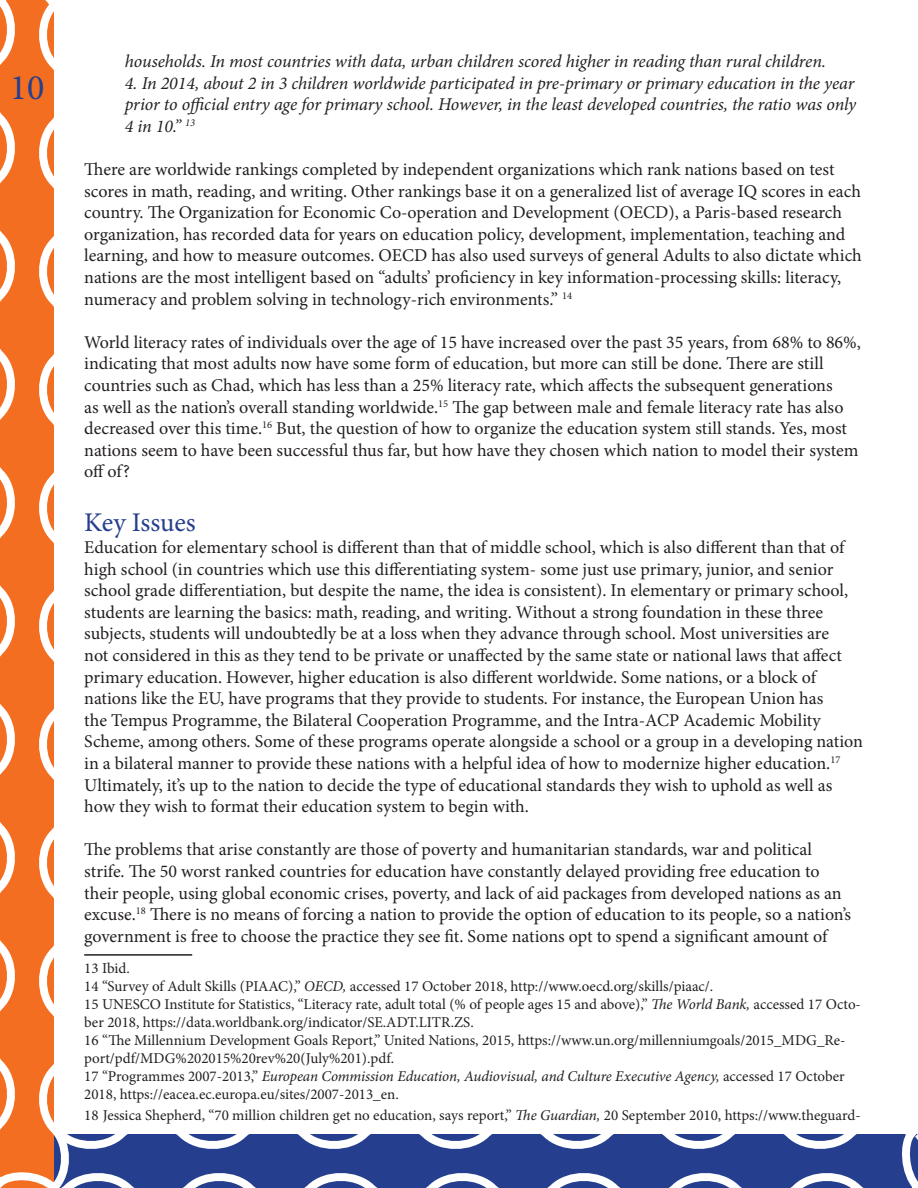
<style>
.page{position:relative;width:918px;height:1188px;background:#fff}
.page>*{position:absolute;margin:0;border:0;box-sizing:border-box;transform-origin:0 0}
.t1{font:36px "Minion Pro";color:#253f8e}
.t2{font:27px "Minion Pro";letter-spacing:-.005em;color:#253f8e}
.t3{font:18px/21.6px "Minion Pro";color:#231f20}
.t4{font:italic 18px/21.6px "Minion Pro";letter-spacing:-.01em;color:#231f20;text-align:justify}
.t5{font:15px/18px "Minion Pro";color:#231f20}
.s1{font-style:italic}
</style>
<div class="page">
<svg style="left:80px;top:1134px;width:827px;height:54px;background:#485da0"></svg>
<svg style="left:907px;top:1134px;width:11px;height:54px"></svg>
<svg style="left:0;top:0;width:80px;height:1188px"></svg>
<hr style="left:84px;top:954px;width:108px;height:2px;background:#231f20">
<h1 class="t1" style="left:10px;top:63px;width:36px">10</h1>
<p class="t4" style="left:125px;top:51px;width:703px">households. In most countries with data, urban children scored higher in reading than rural children.</p>
<p class="t4" style="left:125px;top:72px;width:733px">4. In 2014, about 2 in 3 children worldwide participated in pre-primary or primary education in the year prior to official entry age for primary school. However, in the least developed countries, the ratio was only 4 in 10.” <sup>13</sup></p>
<p class="t3" style="left:84px;top:159px;width:779px">There are worldwide rankings completed by independent organizations which rank nations based on test scores in math, reading, and writing. Other rankings base it on a generalized list of average IQ scores in each country. The Organization for Economic Co-operation and Development (OECD), a Paris-based research organization, has recorded data for years on education policy, development, implementation, teaching and learning, and how to measure outcomes. OECD has also used surveys of general Adults to also dictate which nations are the most intelligent based on “adults’ proficiency in key information-processing skills: literacy, numeracy and problem solving in technology-rich environments.” <sup>14</sup></p>
<p class="t3" style="left:84px;top:331px;width:778px">World literacy rates of individuals over the age of 15 have increased over the past 35 years, from 68% to 86%, indicating that most adults now have some form of education, but more can still be done. There are still countries such as Chad, which has less than a 25% literacy rate, which affects the subsequent generations<br>as well as the nation’s overall standing worldwide.<sup>15</sup> The gap between male and female literacy rate has also decreased over this time.<sup>16</sup> But, the question of how to organize the education system still stands. Yes, most nations seem to have been successful thus far, but how have they chosen which nation to model their system off of?</p>
<p class="t2" style="left:84px;top:505px;width:113px">Key Issues</p>
<p class="t3" style="left:84px;top:537px;width:780px">Education for elementary school is different than that of middle school, which is also different than that of high school (in countries which use this differentiating system- some just use primary, junior, and senior school grade differentiation, but despite the name, the idea is consistent). In elementary or primary school, students are learning the basics: math, reading, and writing. Without a strong foundation in these three subjects, students will undoubtedly be at a loss when they advance through school. Most universities are<br>not considered in this as they tend to be private or unaffected by the same state or national laws that affect primary education. However, higher education is also different worldwide. Some nations, or a block of nations like the EU, have programs that they provide to students. For instance, the European Union has<br>the Tempus Programme, the Bilateral Cooperation Programme, and the Intra-ACP Academic Mobility Scheme, among others. Some of these programs operate alongside a school or a group in a developing nation in a bilateral manner to provide these nations with a helpful idea of how to modernize higher education.<sup>17<br></sup>Ultimately, it’s up to the nation to decide the type of educational standards they wish to uphold as well as how they wish to format their education system to begin with.</p>
<p class="t3" style="left:84px;top:839px;width:769px">The problems that arise constantly are those of poverty and humanitarian standards, war and political strife. The 50 worst ranked countries for education have constantly delayed providing free education to their people, using global economic crises, poverty, and lack of aid packages from developed nations as an excuse.<sup>18</sup> There is no means of forcing a nation to provide the option of education to its people, so a nation’s government is free to choose the practice they see fit. Some nations opt to spend a significant amount of</p>
<p class="t5" style="left:84px;top:959px;width:47px">13 Ibid.</p>
<p class="t5" style="left:84px;top:977px;width:631px">14 “Survey of Adult Skills (PIAAC),” <span class="s1">OECD,</span> accessed 17 October 2018, http://www.oecd.org/skills/piaac/.</p>
<p class="t5" style="left:84px;top:995px;width:778px">15 UNESCO Institute for Statistics, “Literacy rate, adult total (% of people ages 15 and above),” <span class="s1">The World Bank,</span> accessed 17 Octo&shy;ber 2018, https://data.worldbank.org/indicator/SE.ADT.LITR.ZS.</p>
<p class="t5" style="left:84px;top:1031px;width:763px">16 “The Millennium Development Goals Report,” United Nations, 2015, https://www.un.org/millenniumgoals/2015_MDG_Re&shy;port/pdf/MDG%202015%20rev%20(July%201).pdf.</p>
<p class="t5" style="left:84px;top:1067px;width:762px">17 “Programmes 2007-2013,” <span class="s1">European Commission Education, Audiovisual, and Culture Executive Agency,</span> accessed 17 October<br>2018, https://eacea.ec.europa.eu/sites/2007-2013_en.</p>
<p class="t5" style="left:84px;top:1107px;width:778px">18 Jessica Shepherd, “70 million children get no education, says report,” <span class="s1">The Guardian,</span> 20 September 2010, https://www.theguard-</p>
</div>
